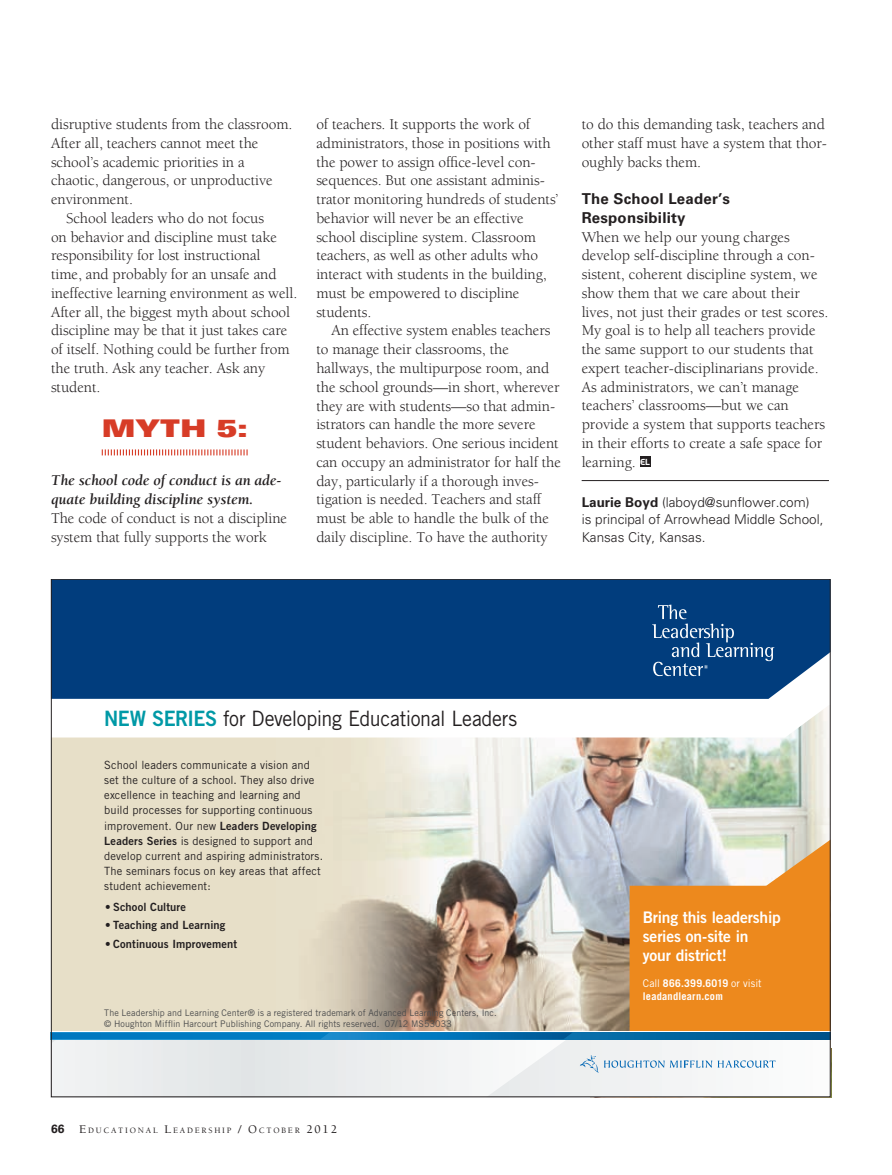
<style>
.page{position:relative;width:892px;height:1175px;background:#fff}
.page>*{position:absolute;margin:0;border:0;box-sizing:border-box;transform-origin:0 0}
.t1{font:24.3px "Univers LT Std X Black Ex";color:#d73c27}
.t2{font:21.15px "Trade Gothic LT Std";letter-spacing:-.02em;color:#231f20;scale:.93 1}
.t3{font:15.9px/19px "Trade Gothic LT Std Bd 2";letter-spacing:-.01em;color:#fff}
.t4{font:15.3px/18.8px "Berkeley Std";letter-spacing:-.005em;color:#231f20}
.t5{font:italic 700 15.3px/18.8px "Berkeley Std";letter-spacing:-.005em;color:#231f20}
.t6{font:700 15px/18.8px "Univers LT Std";letter-spacing:.015em;color:#231f20}
.t7{font:300 13.5px/16.5px "Univers LT Std";color:#231f20}
.t8{font:11.4px/15.1px "Trade Gothic LT Std";letter-spacing:.01em;color:#231f20}
.t9{font:11.4px "Trade Gothic LT Std Bd 2";letter-spacing:.01em;color:#231f20}
.t10{font:700 10.65px/12.8px "Trade Gothic LT Std";letter-spacing:.02em;color:#fff}
.t11{font:9.15px/10.6px "Trade Gothic LT Std";letter-spacing:.01em;color:#4b4c4d}
.t12{font:500 8.4px "Berkeley Std";letter-spacing:.215em;color:#231f20}
.s1{font-family:"Houschka Pro";font-weight:700;font-size:9px;color:#fff}
.s2{font-weight:700}
.s3{font-family:"Trade Gothic LT Std Bd 2";color:#0099a6}
.s4{font-family:"Trade Gothic LT Std Bd 2"}
.s5{font-family:"Trade Gothic LT Std Bd 1"}
.s6{font-family:"Univers LT Std";font-weight:700;font-size:12px}
.s7{font-size:12px}
.s8{font-weight:400}
</style>
<div class="page">
<svg style="left:102px;top:449px;width:145px;height:6px"></svg>
<hr style="left:581px;top:480px;width:247px;height:1px;background:#231f20">
<div style="left:639px;top:456px;width:11px;height:11px;background:#231f20"></div>
<img style="left:436px;top:760px;width:392px;height:270px">
<div style="left:53px;top:760px;width:223px;height:270px;background:#e7dfc8"></div>
<img style="left:276px;top:760px;width:160px;height:270px">
<svg style="left:53px;top:707px;width:775px;height:53px"></svg>
<div style="left:53px;top:581px;width:775px;height:118px;background:#013d7d"></div>
<svg style="left:629px;top:839px;width:199px;height:191px;background:#e59843"></svg>
<svg style="left:583px;top:581px;width:191px;height:95px;background:#0f4784"></svg>
<svg style="left:50px;top:1032px;width:782px;height:66px"></svg>
<p class="t4" style="left:51px;top:115px;width:243px">disruptive students from the classroom.</p>
<p class="t4" style="left:51px;top:134px;width:209px">After all, teachers cannot meet the</p>
<p class="t4" style="left:51px;top:153px;width:195px">school’s academic priorities in a</p>
<p class="t4" style="left:51px;top:171px;width:223px">chaotic, dangerous, or unproductive</p>
<p class="t4" style="left:51px;top:190px;width:83px">environment.</p>
<p class="t4" style="left:66px;top:209px;width:199px">School leaders who do not focus</p>
<p class="t4" style="left:51px;top:228px;width:227px">on behavior and discipline must take</p>
<p class="t4" style="left:51px;top:246px;width:211px">responsibility for lost instructional</p>
<p class="t4" style="left:51px;top:265px;width:227px">time, and probably for an unsafe and</p>
<p class="t4" style="left:51px;top:284px;width:248px">in effective learning environment as well.</p>
<p class="t4" style="left:51px;top:303px;width:240px">After all, the biggest myth about school</p>
<p class="t4" style="left:51px;top:321px;width:238px">discipline may be that it just takes care</p>
<p class="t4" style="left:51px;top:340px;width:240px">of itself. Nothing could be further from</p>
<p class="t4" style="left:51px;top:359px;width:216px">the truth. Ask any teacher. Ask any</p>
<p class="t4" style="left:51px;top:378px;width:51px">student.</p>
<h1 class="t1" style="left:102px;top:413px;width:147px">MYTH 5:</h1>
<p class="t5" style="left:51px;top:471px;width:232px">The school code of conduct is an ade&shy;quate building discipline system.</p>
<p class="t4" style="left:51px;top:509px;width:237px">The code of conduct is not a discipline system that fully supports the work</p>
<p class="t4" style="left:316px;top:115px;width:243px">of teachers. It supports the work of administrators, those in positions with the power to assign office-level con&shy;sequences. But one assistant adminis&shy;trator monitoring hundreds of students’ behavior will never be an effective school discipline system. Classroom teachers, as well as other adults who interact with students in the building, must be empowered to discipline students.</p>
<p class="t4" style="left:316px;top:321px;width:246px;text-indent:15px">An effective system enables teachers to manage their classrooms, the hallways, the multipurpose room, and the school grounds—in short, wherever they are with students—so that admin&shy;istrators can handle the more severe student behaviors. One serious incident can occupy an administrator for half the day, particularly if a thorough inves&shy;tigation is needed. Teachers and staff must be able to handle the bulk of the daily discipline. To have the authority</p>
<p class="t4" style="left:581px;top:115px;width:247px">to do this demanding task, teachers and other staff must have a system that thor&shy;oughly backs them.</p>
<p class="t6" style="left:581px;top:189px;width:150px">The School Leader’s<br>Responsibility</p>
<p class="t4" style="left:581px;top:228px;width:248px">When we help our young charges develop self-discipline through a con&shy;sistent, coherent discipline system, we show them that we care about their lives, not just their grades or test scores.<br>My goal is to help all teachers provide the same support to our students that expert teacher- disciplinarians provide.<br>As administrators, we can’t manage teachers’ classrooms—but we can provide a system that supports teachers in their efforts to create a safe space for learning. <span class="s1">EL</span></p>
<p class="t7" style="left:581px;top:494px;width:243px"><span class="s2">Laurie Boyd</span> (laboyd@sunflower.com)<br>is principal of Arrowhead Middle School,</p>
<p class="t7" style="left:581px;top:528px;width:125px">Kansas City, Kansas.</p>
<h2 class="t2" style="left:104px;top:706px;width:445px"><span class="s3">NEW SERIES</span> for Developing Educational Leaders</h2>
<p class="t8" style="left:104px;top:757px;width:220px">School leaders communicate a vision and set the culture of a school. They also drive excellence in teaching and learning and build processes for supporting continuous improvement. Our new <span class="s4">Leaders Developing Leaders Series</span> is designed to support and develop current and aspiring administrators.<br>The seminars focus on key areas that affect student achievement:</p>
<p class="t9" style="left:105px;top:900px;width:82px"><span class="s5">•</span> School Culture</p>
<p class="t9" style="left:105px;top:918px;width:122px"><span class="s5">•</span> Teaching and Learning</p>
<p class="t9" style="left:105px;top:936px;width:133px"><span class="s5">•</span> Continuous Improvement</p>
<p class="t11" style="left:104px;top:1007px;width:394px">The Leadership and Learning Center® is a registered trademark of Advanced Learning Centers, Inc. © Houghton Mifflin Harcourt Publishing Company. All rights reserved. 07/12 MS53033</p>
<p class="t12" style="left:51px;top:1125px;width:287px"><span class="s6">66</span> <span class="s7">E</span>DUCATIONAL <span class="s7">L</span>EADERSHIP <span class="s7">/ O</span>CTOBER <span class="s7">2012</span></p>
<p class="t3" style="left:642px;top:907px;width:139px">Bring this leadership series on-site in<br>your district!</p>
<p class="t10" style="left:642px;top:977px;width:120px"><span class="s8">Call</span> 866.399.6019 <span class="s8">or visit </span>leadandlearn.com</p>
</div>
